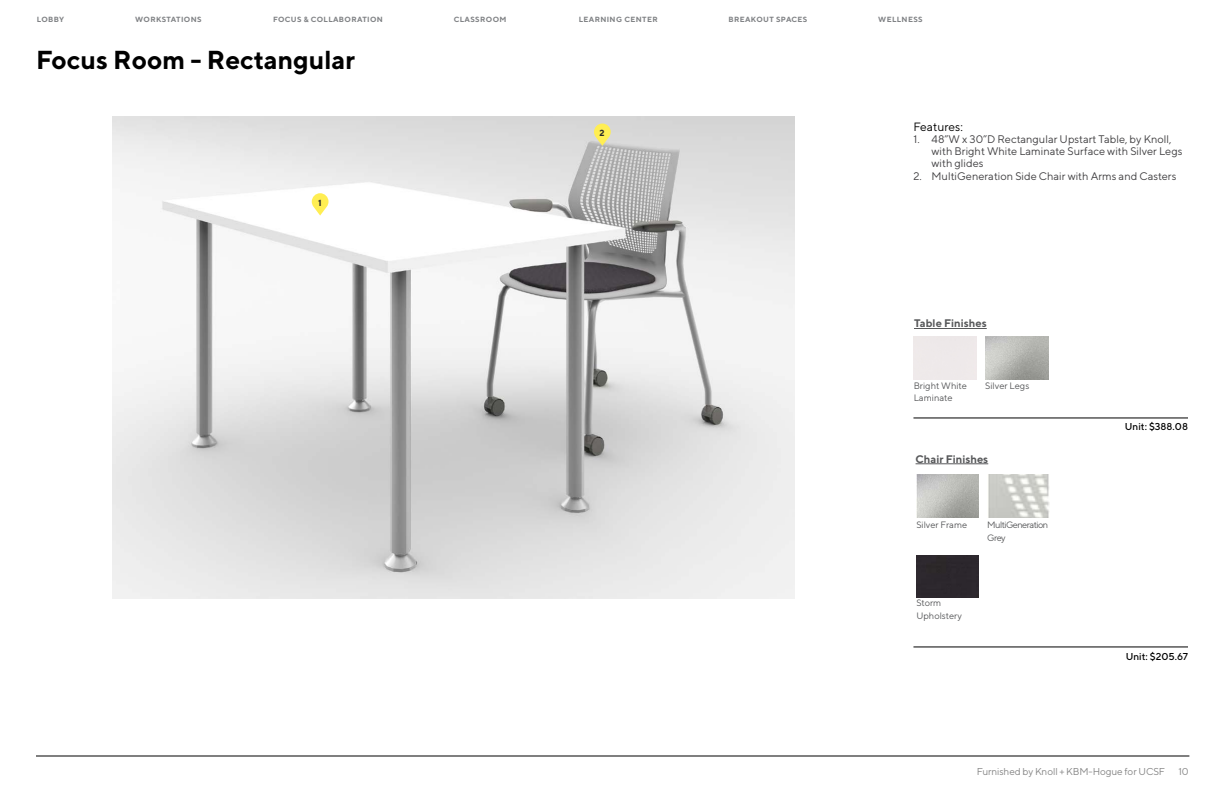
<style>
.page{position:relative;width:1224px;height:792px;background:#fff}
.page>*{position:absolute;margin:0;border:0;box-sizing:border-box;transform-origin:0 0}
.t1{font:700 26px "TT Norms";color:#000}
.t2{font:12px "TT Norms";color:#000}
.t3{font:11px/12.3px "TT Norms";color:#414042}
.t4{font:700 11px "TT Norms";color:#58595b}
.t5{font:10px "TT Norms";letter-spacing:-.01em;color:#848484}
.t6{font:500 10px "TT Norms";color:#000}
.t7{font:9.3px/12.3px "TT Norms";color:#58595b}
.t8{font:9.2px/12.3px "TT Norms";color:#58595b}
.t9{font:9.2px/12.3px "TT Norms";letter-spacing:-.06em;color:#58595b}
.t10{font:700 8.8px "TT Norms";color:#292829}
.t11{font:700 7.5px "TT Norms";letter-spacing:.05em;color:#808285}
</style>
<div class="page">
<hr style="left:913px;top:418px;width:275px;height:1px;background:#000">
<hr style="left:913px;top:647px;width:275px;height:1px;background:#000">
<img style="left:113px;top:116px;width:681px;height:482px">
<img style="left:988px;top:474px;width:62px;height:43px">
<img style="left:916px;top:474px;width:63px;height:43px">
<div style="left:916px;top:555px;width:63px;height:43px;background:#2c272d"></div>
<img style="left:985px;top:337px;width:63px;height:43px">
<svg style="left:312px;top:193px;width:17px;height:23px"></svg>
<svg style="left:594px;top:124px;width:17px;height:22px"></svg>
<hr style="left:914px;top:328px;width:73px;height:1px;background:#58595b">
<hr style="left:916px;top:464px;width:72px;height:1px;background:#58595b">
<hr style="left:36px;top:756px;width:1153px;height:1px;background:#000">
<p class="t11" style="left:37px;top:14px;width:29px">LOBBY</p>
<p class="t11" style="left:135px;top:14px;width:68px">WORKSTATIONS</p>
<p class="t11" style="left:273px;top:14px;width:111px">FOCUS &amp; COLLABORATION</p>
<p class="t11" style="left:454px;top:14px;width:54px">CLASSROOM</p>
<p class="t11" style="left:579px;top:14px;width:81px">LEARNING CENTER</p>
<p class="t11" style="left:728px;top:14px;width:81px">BREAKOUT SPACES</p>
<p class="t11" style="left:878px;top:14px;width:46px">WELLNESS</p>
<h1 class="t1" style="left:36px;top:44px;width:321px">Focus Room - Rectangular</h1>
<p class="t10" style="left:318px;top:197px;width:5px">1</p>
<p class="t10" style="left:599px;top:128px;width:7px">2</p>
<p class="t2" style="left:914px;top:119px;width:51px">Features:</p>
<p class="t3" style="left:931px;top:133px;width:253px;text-indent:-18px">1. 48”W x 30”D Rectangular Upstart Table, by Knoll, with Bright White Laminate Surface with Silver Legs with glides</p>
<p class="t3" style="left:914px;top:170px;width:265px">2. MultiGeneration Side Chair with Arms and Casters</p>
<p class="t4" style="left:914px;top:317px;width:74px">Table Finishes</p>
<p class="t7" style="left:914px;top:379px;width:55px">Bright White<br>Laminate</p>
<p class="t7" style="left:985px;top:379px;width:46px">Silver Legs</p>
<p class="t4" style="left:916px;top:452px;width:74px">Chair Finishes</p>
<p class="t8" style="left:916px;top:519px;width:52px">Silver Frame</p>
<p class="t9" style="left:987px;top:519px;width:63px">MultiGeneration<br>Grey</p>
<p class="t8" style="left:916px;top:597px;width:47px">Storm<br>Upholstery</p>
<p class="t6" style="left:1125px;top:420px;width:65px">Unit: $388.08</p>
<p class="t6" style="left:1126px;top:650px;width:64px">Unit: $205.67</p>
<p class="t5" style="left:977px;top:766px;width:190px">Furnished by Knoll + KBM-Hogue for UCSF</p>
<p class="t5" style="left:1178px;top:766px;width:12px">10</p>
</div>
